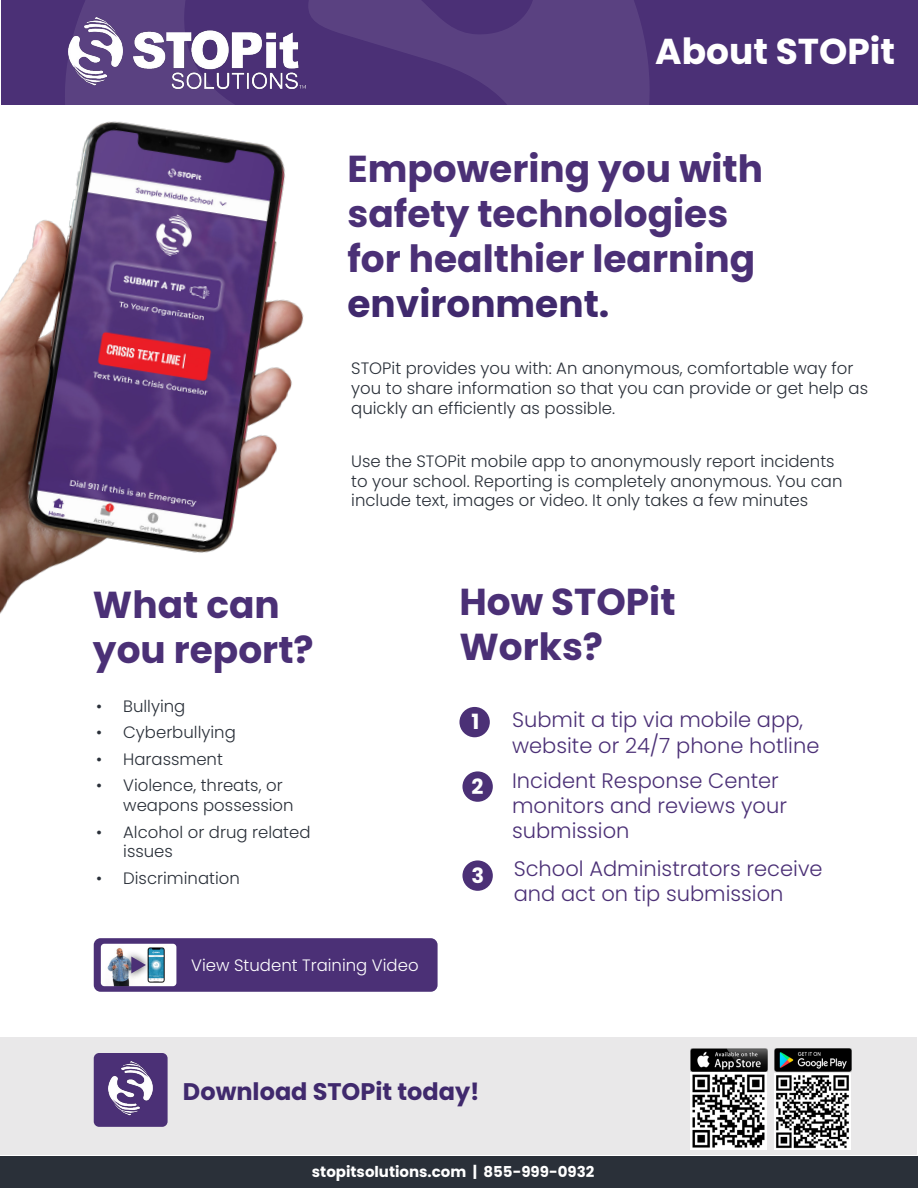
<style>
.page{position:relative;width:918px;height:1188px;background:#fff}
.page>*{position:absolute;margin:0;border:0;box-sizing:border-box;transform-origin:0 0}
.t1{font:700 37.5px/45px "Poppins";color:#4b3076}
.t2{font:700 37.5px "Poppins";color:#40296d}
.t3{font:700 36px "Poppins";color:#fff}
.t4{font:700 24px "Poppins";color:#40296d}
.t5{font:300 21px/25.2px "Poppins";color:#4b3076}
.t6{font:700 21px "Poppins";color:#fff}
.t7{font:300 16.5px/19.8px "Poppins";color:#2a3039}
.t8{font:300 16.5px "Poppins";color:#fff}
.t9{font:700 15px "Poppins";color:#fff}
</style>
<div class="page">
<div style="left:0;top:1156px;width:918px;height:32px;background:#2a3039"></div>
<div style="left:1px;top:1037px;width:916px;height:118px;background:#e9e8e9"></div>
<div style="left:94px;top:938px;width:344px;height:54px;background:#4b3076;border-radius:7px"></div>
<img style="left:101px;top:944px;width:75px;height:42px">
<div style="left:123px;top:950px;width:30px;height:30px;background:#000;opacity:.75"></div>
<svg style="left:131px;top:957px;width:15px;height:16px"></svg>
<div style="left:1px;top:0;width:917px;height:104px;background:#4b3076"></div>
<svg style="left:65px;top:0;width:585px;height:104px"></svg>
<img style="left:69px;top:17px;width:237px;height:72px">
<img style="left:0;top:97px;width:338px;height:517px">
<div style="left:459px;top:707px;width:31px;height:30px;background:#4b3076;border-radius:50%"></div>
<div style="left:462px;top:771px;width:31px;height:31px;background:#4b3076;border-radius:50%"></div>
<div style="left:462px;top:860px;width:31px;height:31px;background:#4b3076;border-radius:50%"></div>
<img style="left:690px;top:1049px;width:77px;height:101px">
<img style="left:774px;top:1073px;width:76px;height:77px">
<img style="left:774px;top:1049px;width:77px;height:22px">
<div style="left:94px;top:1053px;width:74px;height:74px;background:#4b3076;border-radius:5px"></div>
<img style="left:109px;top:1061px;width:44px;height:55px">
<h2 class="t3" style="left:655px;top:30px;width:241px">About STOPit</h2>
<h1 class="t1" style="left:347px;top:147px;width:417px">Empowering you with safety technologies for healthier learning</h1>
<h1 class="t2" style="left:347px;top:283px;width:264px">environment.</h1>
<h1 class="t1" style="left:93px;top:583px;width:222px">What can you report?</h1>
<p class="t7" style="left:96px;top:696px;width:91px">• Bullying</p>
<p class="t7" style="left:96px;top:722px;width:141px">• Cyberbullying</p>
<p class="t7" style="left:96px;top:749px;width:128px">• Harassment</p>
<p class="t7" style="left:123px;top:776px;width:172px;text-indent:-27px">• Violence, threats, or weapons possession</p>
<p class="t7" style="left:123px;top:822px;width:189px;text-indent:-27px">• Alcohol or drug related issues</p>
<p class="t7" style="left:96px;top:868px;width:145px">• Discrimination</p>
<p class="t7" style="left:351px;top:358px;width:518px">STOPit provides you with: An anonymous, comfortable way for you to share information so that you can provide or get help as quickly an efficiently as possible.</p>
<p class="t7" style="left:351px;top:451px;width:493px">Use the STOPit mobile app to anonymously report incidents to your school. Reporting is completely anonymous. You can include text, images or video. It only takes a few minutes</p>
<h1 class="t1" style="left:459px;top:580px;width:218px">How STOPit<br>Works?</h1>
<p class="t6" style="left:472px;top:710px;width:9px">1</p>
<p class="t6" style="left:472px;top:774px;width:13px">2</p>
<p class="t6" style="left:472px;top:863px;width:14px">3</p>
<p class="t5" style="left:512px;top:708px;width:309px">Submit a tip via mobile app, website or 24/7 phone hotline</p>
<p class="t5" style="left:512px;top:768px;width:276px">Incident Response Center monitors and reviews your submission</p>
<p class="t5" style="left:514px;top:856px;width:310px">School Administrators receive and act on tip submission</p>
<p class="t8" style="left:191px;top:955px;width:229px">View Student Training Video</p>
<h3 class="t4" style="left:183px;top:1077px;width:298px">Download STOPit today!</h3>
<p class="t9" style="left:312px;top:1163px;width:284px">stopitsolutions.com | 855-999-0932</p>
</div>
